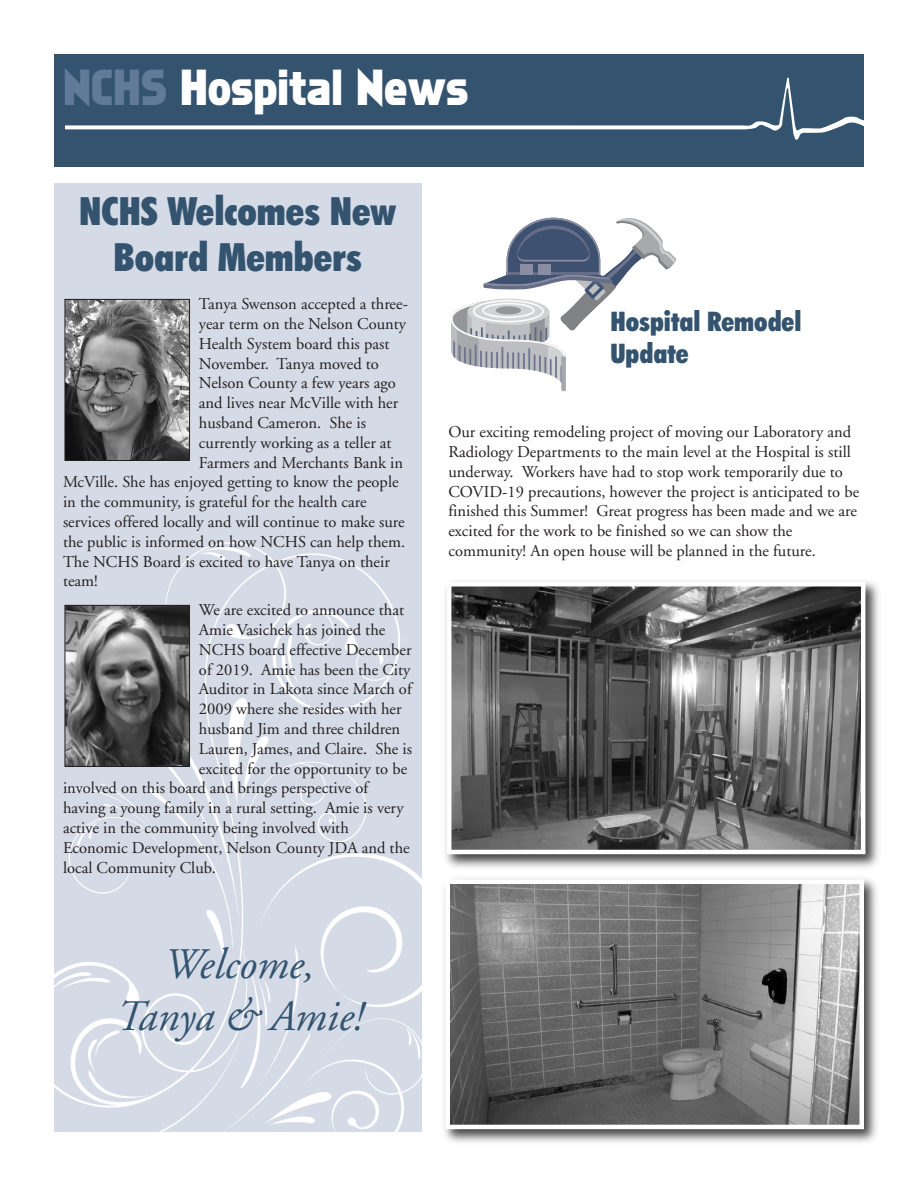
<style>
.page{position:relative;width:918px;height:1188px;background:#fff}
.page>*{position:absolute;margin:0;border:0;box-sizing:border-box;transform-origin:0 0}
.t1{font:46.5px "Faktos";color:#fff}
.t2{font:italic 43.5px/52.2px "Adobe Garamond";color:#33536f;text-align:center}
.t3{font:900 condensed 39px/46.8px "Futura BT";color:#33536f;text-align:center}
.t4{font:900 condensed 27px/32.4px "Futura BT";color:#33536f}
.t5{font:16.5px/19.8px "Adobe Garamond";color:#231f20}
.s1{color:#617a99}
</style>
<div class="page">
<div style="left:54px;top:54px;width:810px;height:113px;background:#33536f"></div>
<svg style="left:66px;top:78px;width:798px;height:62px"></svg>
<div style="left:54px;top:184px;width:368px;height:948px;background:#d4dbe6"></div>
<img style="left:54px;top:543px;width:368px;height:589px">
<img style="left:67px;top:301px;width:121px;height:158px">
<div style="left:65px;top:299px;width:125px;height:162px;border:1px solid #231f20"></div>
<img style="left:67px;top:607px;width:121px;height:158px">
<div style="left:65px;top:605px;width:125px;height:162px;border:1px solid #231f20"></div>
<img style="left:445px;top:581px;width:434px;height:287px">
<img style="left:452px;top:587px;width:408px;height:262px">
<div style="left:447px;top:582px;width:418px;height:272px;border:4px solid #fff"></div>
<img style="left:444px;top:878px;width:433px;height:265px">
<img style="left:450px;top:884px;width:409px;height:240px">
<div style="left:445px;top:879px;width:419px;height:250px;border:4px solid #fff"></div>
<svg style="left:451px;top:218px;width:225px;height:173px"></svg>
<h1 class="t1" style="left:63px;top:62px;width:407px"><span class="s1">NCHS</span> Hospital News</h1>
<h3 class="t3" style="left:79px;top:190px;width:318px">NCHS Welcomes New<br>Board Members</h3>
<p class="t5" style="left:199px;top:296px;width:211px">Tanya Swenson accepted a three-</p>
<p class="t5" style="left:199px;top:315px;width:209px">year term on the Nelson County</p>
<p class="t5" style="left:199px;top:335px;width:192px">Health System board this past</p>
<p class="t5" style="left:199px;top:355px;width:181px">November. Tanya moved to</p>
<p class="t5" style="left:199px;top:375px;width:198px">Nelson County a few years ago</p>
<p class="t5" style="left:199px;top:395px;width:201px">and lives near McVille with her</p>
<p class="t5" style="left:199px;top:414px;width:169px">husband Cameron. She is</p>
<p class="t5" style="left:199px;top:434px;width:194px">currently working as a teller at</p>
<p class="t5" style="left:199px;top:454px;width:206px">Farmers and Merchants Bank in</p>
<p class="t5" style="left:63px;top:474px;width:337px">McVille. She has enjoyed getting to know the people</p>
<p class="t5" style="left:63px;top:494px;width:305px">in the community, is grateful for the health care</p>
<p class="t5" style="left:63px;top:513px;width:343px">services offered locally and will continue to make sure</p>
<p class="t5" style="left:63px;top:533px;width:344px">the public is informed on how NCHS can help them.</p>
<p class="t5" style="left:63px;top:553px;width:328px">The NCHS Board is excited to have Tanya on their</p>
<p class="t5" style="left:63px;top:573px;width:36px">team!</p>
<p class="t5" style="left:199px;top:602px;width:207px">We are excited to announce that</p>
<p class="t5" style="left:199px;top:621px;width:188px">Amie Vasichek has joined the</p>
<p class="t5" style="left:199px;top:641px;width:214px">NCHS board effective December</p>
<p class="t5" style="left:199px;top:661px;width:213px">of 2019. Amie has been the City</p>
<p class="t5" style="left:199px;top:681px;width:214px">Auditor in Lakota since March of</p>
<p class="t5" style="left:199px;top:701px;width:204px">2009 where she resides with her</p>
<p class="t5" style="left:199px;top:720px;width:203px">husband Jim and three children</p>
<p class="t5" style="left:199px;top:740px;width:215px">Lauren, James, and Claire. She is</p>
<p class="t5" style="left:199px;top:760px;width:210px">excited for the opportunity to be</p>
<p class="t5" style="left:63px;top:780px;width:307px">involved on this board and brings perspective of</p>
<p class="t5" style="left:63px;top:800px;width:342px">having a young family in a rural setting. Amie is very</p>
<p class="t5" style="left:63px;top:819px;width:287px">active in the community being involved with</p>
<p class="t5" style="left:63px;top:839px;width:348px">Economic Development, Nelson County JDA and the</p>
<p class="t5" style="left:63px;top:859px;width:154px">local Community Club.</p>
<h2 class="t2" style="left:115px;top:942px;width:248px">Welcome,<br>Tanya &amp; Amie!</h2>
<h3 class="t4" style="left:610px;top:307px;width:193px">Hospital Remodel<br>Update</h3>
<p class="t5" style="left:448px;top:424px;width:412px">Our exciting remodeling project of moving our Laboratory and Radiology Departments to the main level at the Hospital is still underway. Workers have had to stop work temporarily due to COVID-19 precautions, however the project is anticipated to be finished this Summer! Great progress has been made and we are excited for the work to be finished so we can show the community! An open house will be planned in the future.</p>
</div>
